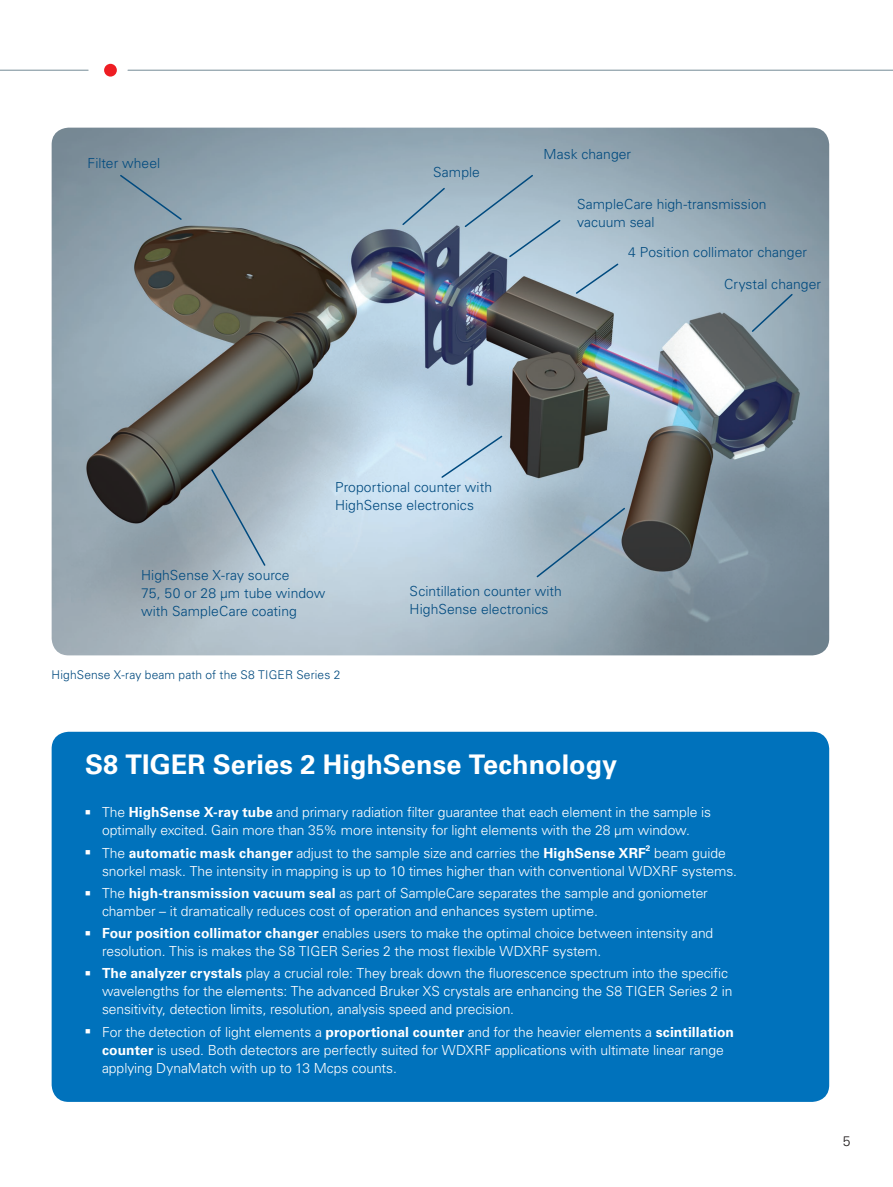
<style>
.page{position:relative;width:893px;height:1187px;background:#fff}
.page>*{position:absolute;margin:0;border:0;box-sizing:border-box;transform-origin:0 0}
.t1{font:700 27px "Univers LT Std";color:#fff}
.t2{font:300 13.8px/18px "Univers LT Std";letter-spacing:-.01em;color:#fff}
.t3{font:300 13.8px/18px "Univers LT Std";letter-spacing:.005em;color:#004a7f}
.t4{font:300 13.8px "Univers LT Std";color:#231f20}
.t5{font:300 12px "Univers LT Std";letter-spacing:.01em;color:#004a7f}
.t6{font:700 8.1px "Univers LT Std";color:#fff}
.s1{font-weight:700}
</style>
<div class="page">
<div style="left:52px;top:731px;width:777px;height:370px;background:#0072bc;border-radius:17px"></div>
<img style="left:52px;top:128px;width:777px;height:527px">
<svg style="left:401px;top:186px;width:45px;height:40px;background:#a0b9c9"></svg>
<svg style="left:119px;top:173px;width:64px;height:48px;background:#8499a7"></svg>
<svg style="left:210px;top:468px;width:57px;height:99px;background:#a0b1bc"></svg>
<svg style="left:463px;top:173px;width:99px;height:85px;background:#a6bdcc"></svg>
<svg style="left:574px;top:262px;width:46px;height:33px;background:#b1c9db"></svg>
<svg style="left:440px;top:434px;width:64px;height:45px;background:#bdd7e9"></svg>
<svg style="left:750px;top:292px;width:44px;height:41px;background:#94aab8"></svg>
<svg style="left:535px;top:506px;width:91px;height:72px;background:#98adbb"></svg>
<hr style="left:0;top:70px;width:88px;height:1px;background:#738a95">
<hr style="left:128px;top:70px;width:765px;height:1px;background:#738a95">
<div style="left:104px;top:64px;width:13px;height:13px;background:#ee1d23;border-radius:50%"></div>
<p class="t3" style="left:88px;top:154px;width:74px">Filter wheel</p>
<p class="t3" style="left:433px;top:163px;width:48px">Sample</p>
<p class="t3" style="left:543px;top:145px;width:89px">Mask changer</p>
<p class="t3" style="left:577px;top:195px;width:191px">SampleCare high-transmission vacuum seal</p>
<p class="t3" style="left:628px;top:243px;width:180px">4 Position collimator changer</p>
<p class="t3" style="left:724px;top:275px;width:98px">Crystal changer</p>
<p class="t3" style="left:335px;top:478px;width:158px">Proportional counter with<br>HighSense electronics</p>
<p class="t3" style="left:141px;top:566px;width:186px">HighSense X-ray source<br>75, 50 or 28 µm tube window with SampleCare coating</p>
<p class="t3" style="left:410px;top:581px;width:154px">Scintillation counter with<br>HighSense electronics</p>
<p class="t5" style="left:52px;top:667px;width:290px">HighSense X-ray beam path of the S8 TIGER Series 2</p>
<h1 class="t1" style="left:85px;top:748px;width:534px">S8 TIGER Series 2 HighSense Technology</h1>
<p class="t2" style="left:102px;top:803px;width:610px">The <span class="s1">HighSense X-ray tube</span> and primary radiation filter guarantee that each element in the sample is optimally excited. Gain more than 35% more intensity for light elements with the 28 µm window.</p>
<p class="t2" style="left:102px;top:843px;width:545px">The <span class="s1">automatic mask changer</span> adjust to the sample size and carries the <span class="s1">HighSense XRF</span></p>
<p class="t6" style="left:646px;top:843px;width:6px">2</p>
<p class="t2" style="left:102px;top:843px;width:637px;text-indent:552px">beam guide snorkel mask. The intensity in mapping is up to 10 times higher than with conventional WDXRF systems.</p>
<p class="t2" style="left:102px;top:883px;width:607px">The <span class="s1">high-transmission vacuum seal</span> as part of SampleCare separates the sample and goniometer chamber – it dramatically reduces cost of operation and enhances system uptime.</p>
<p class="t2" style="left:102px;top:924px;width:613px"><span class="s1">Four position collimator changer</span> enables users to make the optimal choice between intensity and resolution. This is makes the S8 TIGER Series 2 the most flexible WDXRF system.</p>
<p class="t2" style="left:102px;top:964px;width:632px"><span class="s1">The analyzer crystals</span> play a crucial role: They break down the fluorescence spectrum into the specific wavelengths for the elements: The advanced Bruker XS crystals are enhancing the S8 TIGER Series 2 in sensitivity, detection limits, resolution, analysis speed and precision.</p>
<p class="t2" style="left:102px;top:1022px;width:633px">For the detection of light elements a <span class="s1">proportional counter</span> and for the heavier elements a <span class="s1">scintillation counter</span> is used. Both detectors are perfectly suited for WDXRF applications with ultimate linear range applying DynaMatch with up to 13 Mcps counts.</p>
<p class="t4" style="left:843px;top:1132px;width:9px">5</p>
</div>
